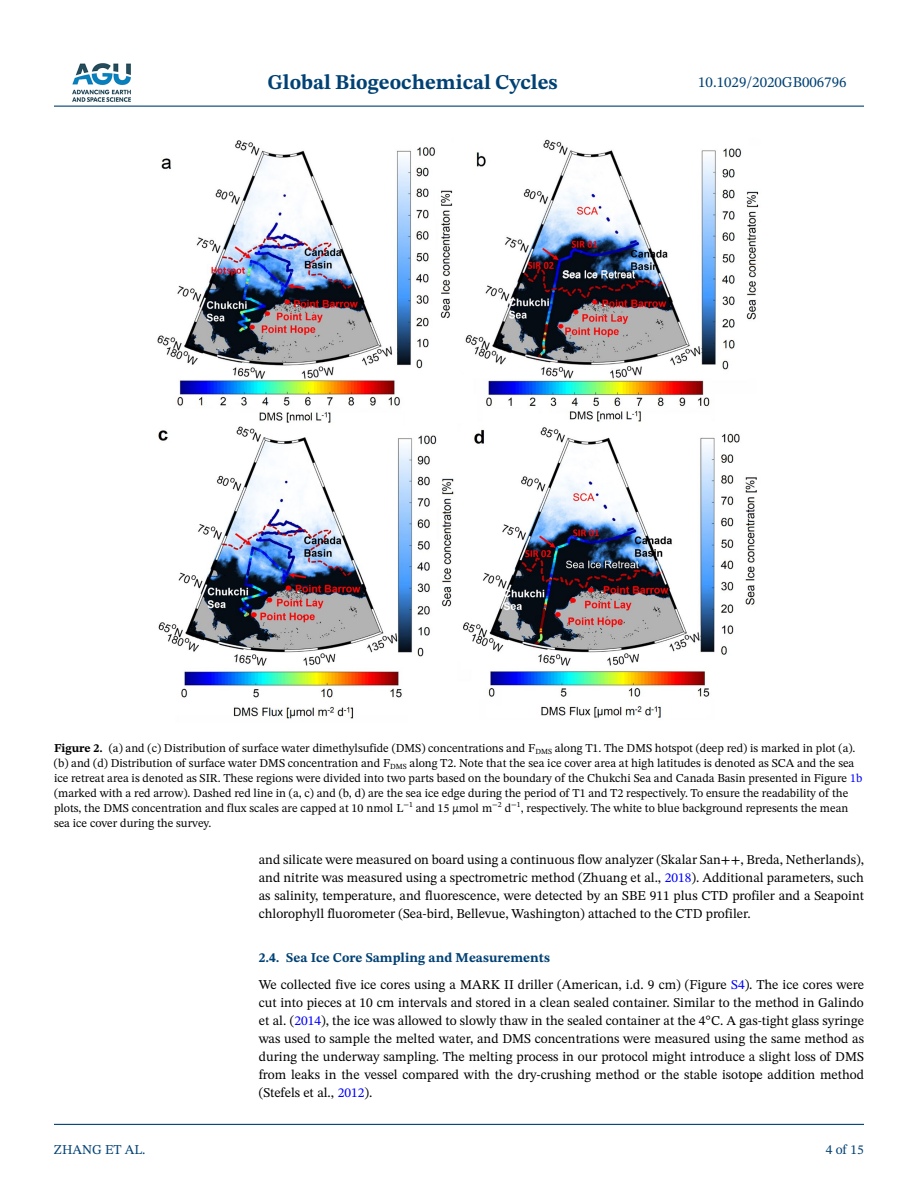
<style>
.page{position:relative;width:918px;height:1188px;background:#fff}
.page>*{position:absolute;margin:0;border:0;box-sizing:border-box;transform-origin:0 0}
.t1{font:700 21px "STIX Two Text";color:#004174}
.t2{font:15px "STIX Two Text";color:#004174}
.t3{font:13.5px/18px "STIX Two Text";color:#000;text-align:justify}
.t4{font:13.5px "STIX Two Text";color:#004174}
.t5{font:12px/15px "STIX Two Text";color:#000}
.t6{font:7.8px "STIX Two Text";color:#000}
.s1{font-weight:700}
.s2{color:#00f}
.s3{font-weight:700;color:#004174}
</style>
<div class="page">
<hr style="left:54px;top:106px;width:810px;height:1px;background:#004174">
<hr style="left:54px;top:1124px;width:810px;height:1px;background:#004174">
<img style="left:72px;top:63px;width:59px;height:39px">
<img style="left:157px;top:139px;width:602px;height:580px">
<h1 class="t1" style="left:267px;top:67px;width:292px">Global Biogeochemical Cycles</h1>
<p class="t2" style="left:698px;top:72px;width:150px">10.1029/2020GB006796</p>
<p class="t5" style="left:54px;top:740px;width:810px"><span class="s1">Figure 2.</span> (a) and (c) Distribution of surface water dimethylsufide (DMS) concentrations and F<sub>DMS</sub> along T1. The DMS hotspot (deep red) is marked in plot (a). (b) and (d) Distribution of surface water DMS concentration and F<sub>DMS</sub> along T2. Note that the sea ice cover area at high latitudes is denoted as SCA and the sea ice retreat area is denoted as SIR. These regions were divided into two parts based on the boundary of the Chukchi Sea and Canada Basin presented in Figure <span class="s2">1b </span>(marked with a red arrow). Dashed red line in (a, c) and (b, d) are the sea ice edge during the period of T1 and T2 respectively. To ensure the readability of the plots, the DMS concentration and flux scales are capped at 10 nmol L<sup>−1</sup> and 15 μmol m</p>
<p class="t6" style="left:492px;top:798px;width:11px">−2</p>
<p class="t5" style="left:505px;top:800px;width:8px">d</p>
<p class="t6" style="left:511px;top:798px;width:11px">−1</p>
<p class="t5" style="left:521px;top:800px;width:329px">, respectively. The white to blue background represents the mean</p>
<p class="t5" style="left:54px;top:815px;width:159px">sea ice cover during the survey.</p>
<p class="t4" style="left:54px;top:1140px;width:93px">ZHANG ET AL.</p>
<p class="t3" style="left:259px;top:851px;width:607px">and silicate were measured on board using a continuous flow analyzer (Skalar San++, Breda, Netherlands), and nitrite was measured using a spectrometric method (Zhuang et al., <span class="s2">2018</span>). Additional parameters, such as salinity, temperature, and fluorescence, were detected by an SBE 911 plus CTD profiler and a Seapoint chlorophyll fluorometer (Sea-bird, Bellevue, Washington) attached to the CTD profiler.</p>
<p class="t3" style="left:259px;top:944px;width:607px;line-height:27px"><span class="s3">2.4. Sea Ice Core Sampling and Measurements<br></span>We collected five ice cores using a MARK II driller (American, i.d. 9 cm) (Figure <span class="s2">S4</span>). The ice cores were</p>
<p class="t3" style="left:259px;top:993px;width:607px">cut into pieces at 10 cm intervals and stored in a clean sealed container. Similar to the method in Galindo et al. (<span class="s2">2014</span>), the ice was allowed to slowly thaw in the sealed container at the 4°C. A gas-tight glass syringe was used to sample the melted water, and DMS concentrations were measured using the same method as during the underway sampling. The melting process in our protocol might introduce a slight loss of DMS from leaks in the vessel compared with the dry-crushing method or the stable isotope addition method (Stefels et al., <span class="s2">2012</span>).</p>
<p class="t4" style="left:826px;top:1140px;width:40px">4 of 15</p>
</div>
